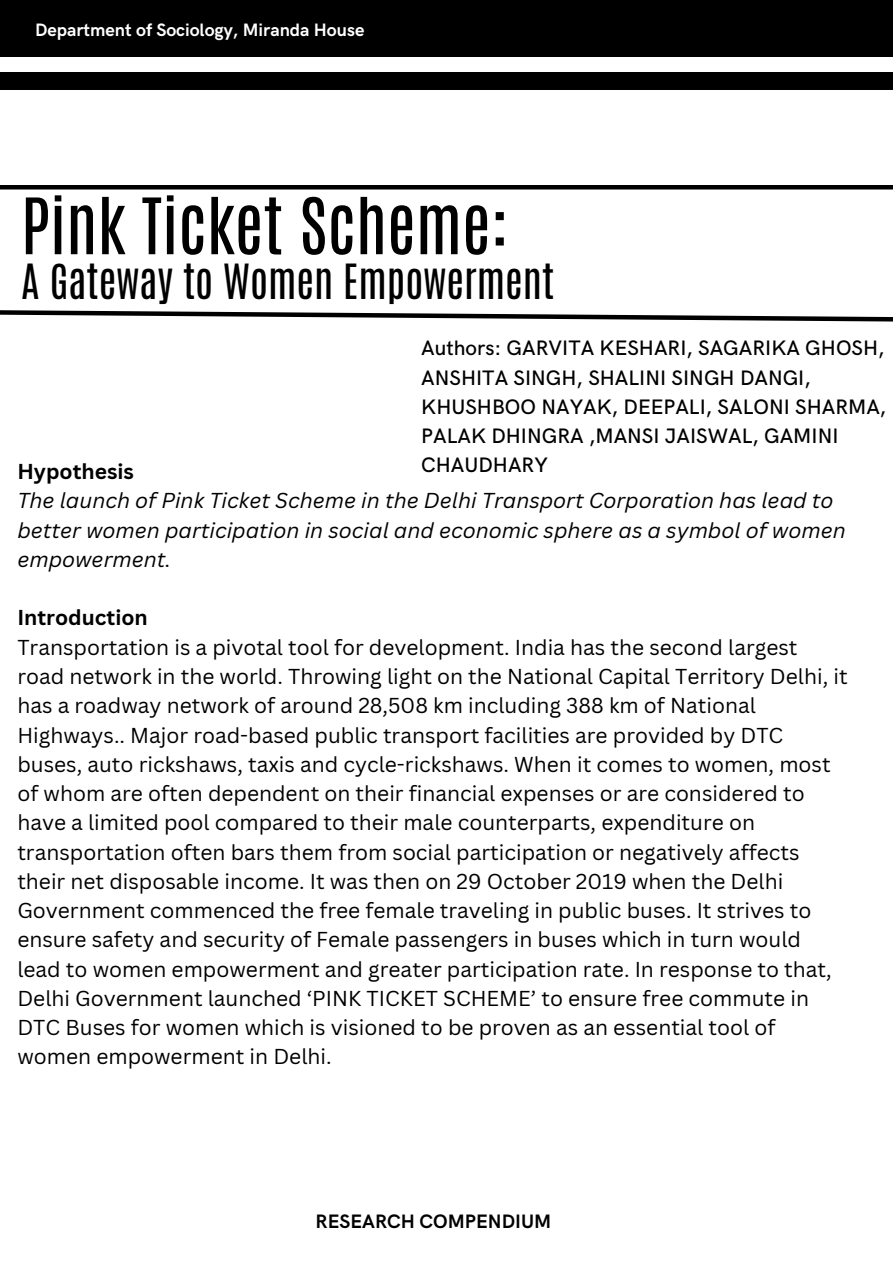
<style>
.page{position:relative;width:893px;height:1264px;background:#fff}
.page>*{position:absolute;margin:0;border:0;box-sizing:border-box;transform-origin:0 0}
.t1{font:66px "Antonio";color:#000}
.t2{font:40.5px "Antonio";color:#000}
.t3{font:21px/29.2px "Canva Sans";color:#000}
.t4{font:italic 21px/29.2px "Canva Sans";color:#000}
.t5{font:500 21px/29.2px "HK Grotesk";color:#000}
.t6{font:700 19.5px "HK Grotesk";color:#000}
.t7{font:700 18px "HK Grotesk";color:#fff}
.s1{font-weight:700;font-style:normal}
.s2{font-weight:700}
</style>
<div class="page">
<div style="left:0;top:0;width:892px;height:57px;background:#000"></div>
<div style="left:0;top:72px;width:892px;height:17px;background:#000"></div>
<hr style="left:0;top:185px;width:892px;height:4px;background:#000">
<svg style="left:0;top:310px;width:892px;height:12px"></svg>
<p class="t7" style="left:35px;top:20px;width:331px">Department of Sociology, Miranda House</p>
<p class="t1" style="left:21px;top:179px;width:489px">Pink Ticket Scheme:</p>
<h5 class="t2" style="left:21px;top:253px;width:534px">A Gateway to Women Empowerment</h5>
<h4 class="t5" style="left:421px;top:334px;width:466px">Authors: GARVITA KESHARI, SAGARIKA GHOSH, ANSHITA SINGH, SHALINI SINGH DANGI, KHUSHBOO NAYAK, DEEPALI, SALONI SHARMA, PALAK DHINGRA ,MANSI JAISWAL, GAMINI CHAUDHARY</h4>
<h1 class="t4" style="left:17px;top:456px;width:829px"><span class="s1">Hypothesis<br></span>The launch of Pink Ticket Scheme in the Delhi Transport Corporation has lead to better women participation in social and economic sphere as a symbol of women empowerment.</h1>
<h2 class="t3" style="left:17px;top:602px;width:831px"><span class="s2">Introduction<br></span>Transportation is a pivotal tool for development. India has the second largest road network in the world. Throwing light on the National Capital Territory Delhi, it has a roadway network of around 28,508 km including 388 km of National Highways.. Major road-based public transport facilities are provided by DTC buses, auto rickshaws, taxis and cycle-rickshaws. When it comes to women, most of whom are often dependent on their financial expenses or are considered to have a limited pool compared to their male counterparts, expenditure on transportation often bars them from social participation or negatively affects their net disposable income. It was then on 29 October 2019 when the Delhi Government commenced the free female traveling in public buses. It strives to ensure safety and security of Female passengers in buses which in turn would lead to women empowerment and greater participation rate. In response to that, Delhi Government launched ‘PINK TICKET SCHEME’ to ensure free commute in DTC Buses for women which is visioned to be proven as an essential tool of women empowerment in Delhi.</h2>
<p class="t6" style="left:315px;top:1210px;width:237px">RESEARCH COMPENDIUM</p>
</div>
